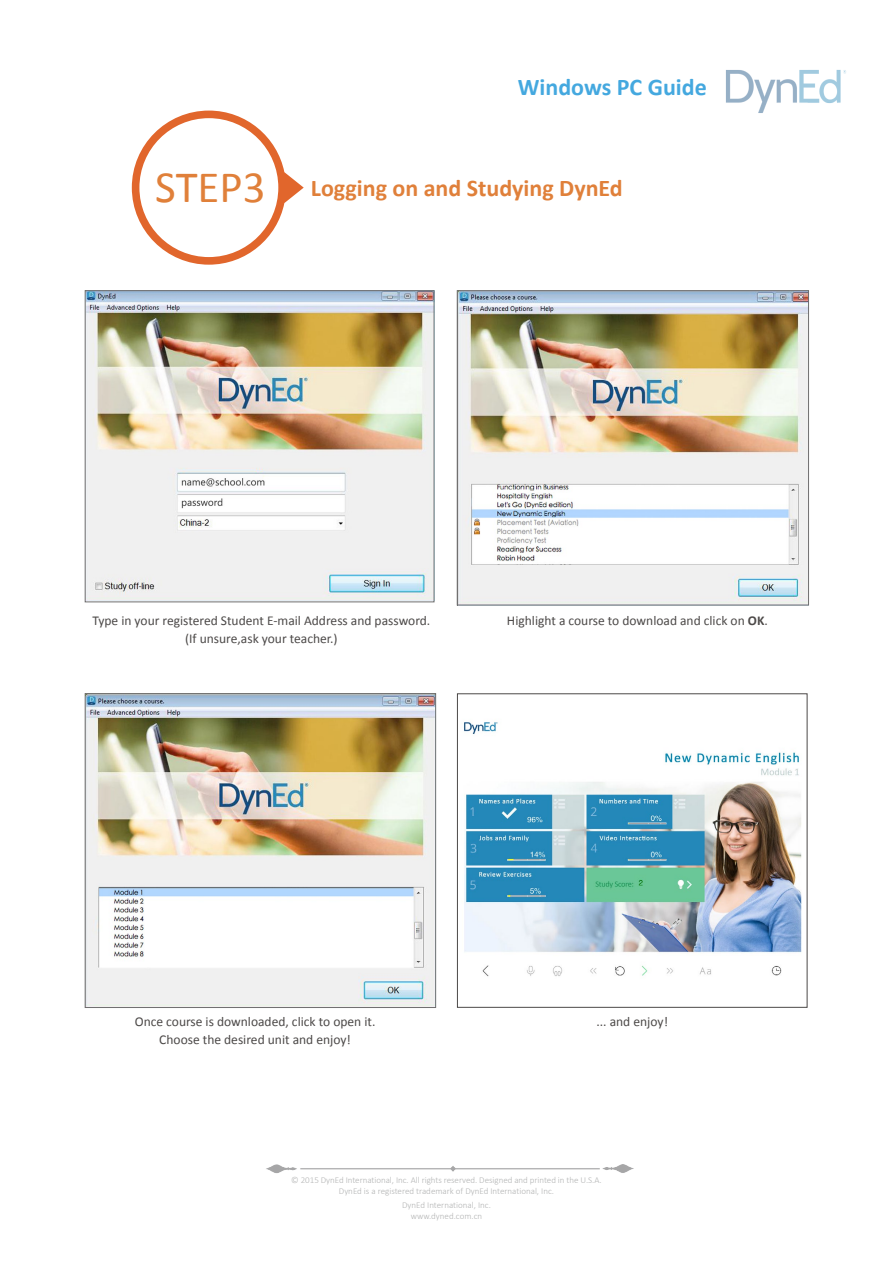
<style>
.page{position:relative;width:893px;height:1263px;background:#fff}
.page>*{position:absolute;margin:0;border:0;box-sizing:border-box;transform-origin:0 0}
.t1{font:700 24px "Calibri";color:#e0803a}
.t2{font:700 24px "Calibri";color:#44a8df}
.t3{font:13.5px/18px "Calibri";color:#4c4948;text-align:center}
.t4{font:300 9px/10.8px "Calibri";letter-spacing:-.005em;color:#b3b4b4;text-align:center}
.s1{font-weight:400;font-size:45px}
.s2{font-weight:700}
</style>
<div class="page">
<img style="left:726px;top:69px;width:120px;height:44px">
<svg style="left:132px;top:111px;width:172px;height:154px"></svg>
<img style="left:87px;top:292px;width:345px;height:308px">
<div style="left:85px;top:290px;width:349px;height:312px;border:1px solid #6f6e6f"></div>
<img style="left:459px;top:292px;width:348px;height:311px">
<div style="left:457px;top:290px;width:352px;height:315px;border:1px solid #6f6e6f"></div>
<img style="left:87px;top:695px;width:347px;height:311px">
<div style="left:85px;top:693px;width:351px;height:315px;border:1px solid #6f6e6f"></div>
<img style="left:464px;top:722px;width:338px;height:255px">
<div style="left:457px;top:693px;width:350px;height:315px;border:1px solid #4c4948"></div>
<img style="left:266px;top:1164px;width:368px;height:9px">
<h1 class="t2" style="left:518px;top:72px;width:190px">Windows PC Guide</h1>
<h1 class="t1" style="left:155px;top:173px;width:469px"><span class="s1">STEP3</span> Logging on and Studying DynEd</h1>
<p class="t3" style="left:92px;top:611px;width:339px">Type in your registered Student E-mail Address and password. (If unsure,ask your teacher.)</p>
<p class="t3" style="left:507px;top:611px;width:262px">Highlight a course to download and click on <span class="s2">OK</span>.</p>
<p class="t3" style="left:135px;top:1013px;width:242px">Once course is downloaded, click to open it.<br>Choose the desired unit and enjoy!</p>
<p class="t3" style="left:596px;top:1013px;width:73px">... and enjoy!</p>
<p class="t4" style="left:291px;top:1174px;width:312px">© 2015 DynEd International, Inc. All rights reserved. Designed and printed in the U.S.A.<br>DynEd is a registered trademark of DynEd International, Inc.</p>
<p class="t4" style="left:402px;top:1199px;width:90px">DynEd International, Inc. www.dyned.com.cn</p>
</div>
